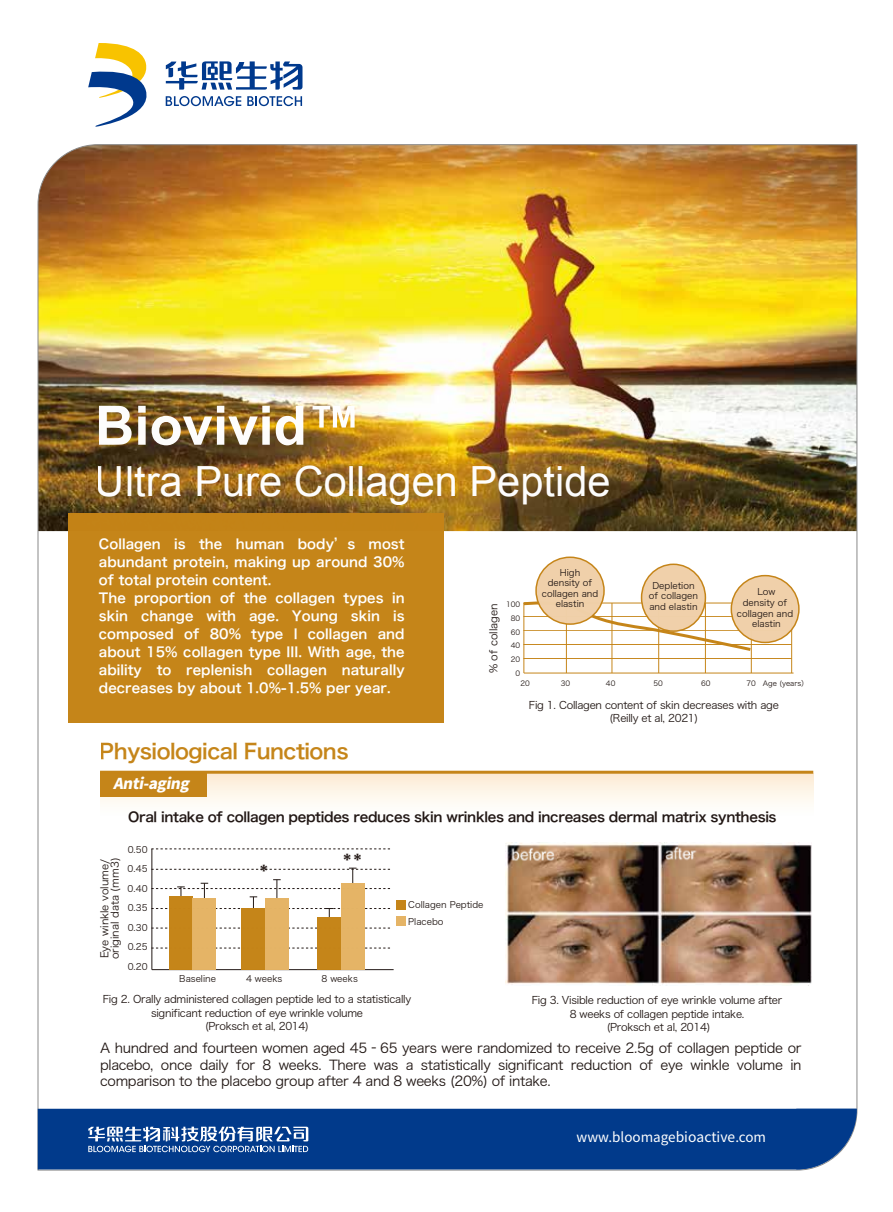
<style>
.page{position:relative;width:893px;height:1212px;background:#fff}
.page>*{position:absolute;margin:0;border:0;box-sizing:border-box;transform-origin:0 0}
.t1{font:700 54.45px "Arial";color:#fff}
.t2{font:41.55px "Arial";color:#fff}
.t3{font:20.7px "Hiragino Sans GB W6";letter-spacing:-.025em;color:#c58417}
.t4{font:19.5px "Hiragino Sans GB W6";color:#221815}
.t5{font:italic 800 15px "Source Han Sans CN";color:#fff}
.t6{font:13.5px/18px "Hiragino Sans GB W6";letter-spacing:.005em;color:#fff}
.t7{font:13.5px/16.5px "Hiragino Sans GB W3";letter-spacing:-.025em;color:#221815;text-align:justify}
.t8{font:13.5px "Hiragino Sans GB W6";letter-spacing:-.025em;color:#221815}
.t9{font:13.5px "Source Han Sans CN";color:#fff}
.t10{font:10.5px/13.5px "Hiragino Sans GB W3";letter-spacing:-.025em;color:#221815;text-align:center}
.t11{font:10.5px/10.5px "Hiragino Sans GB W3";color:#221815}
.t12{font:9px/10.5px "Hiragino Sans GB W3";color:#221815;text-align:center}
.t13{font:7.2px/14px "Hiragino Sans GB W3";color:#221815;text-align:right}
.s1{font-size:13.8px}
</style>
<div class="page">
<img style="left:38px;top:144px;width:819px;height:1026px">
<div style="left:69px;top:513px;width:375px;height:209px;background:#c58417"></div>
<div style="left:100px;top:774px;width:713px;height:42px;background:linear-gradient(to bottom,#fcebd3,#fefffe)"></div>
<div style="left:38px;top:1109px;width:758px;height:60px;background:#013a8b"></div>
<svg style="left:796px;top:1109px;width:61px;height:60px"></svg>
<svg style="left:88px;top:1126px;width:220px;height:26px;background:#577db2"></svg>
<svg style="left:151px;top:849px;width:241px;height:1px"></svg>
<svg style="left:151px;top:948px;width:241px;height:1px"></svg>
<svg style="left:151px;top:928px;width:241px;height:1px"></svg>
<svg style="left:151px;top:868px;width:241px;height:49px"></svg>
<div style="left:397px;top:900px;width:9px;height:10px;background:#c58417"></div>
<div style="left:396px;top:916px;width:10px;height:10px;background:#e5b465"></div>
<hr style="left:152px;top:849px;width:1px;height:120px;background:#221815">
<hr style="left:152px;top:969px;width:242px;height:1px;background:#221815">
<div style="left:169px;top:896px;width:23px;height:74px;background:#c58417"></div>
<div style="left:193px;top:898px;width:23px;height:72px;background:#e5b465"></div>
<div style="left:242px;top:908px;width:23px;height:62px;background:#c58417"></div>
<div style="left:265px;top:898px;width:23px;height:72px;background:#e5b465"></div>
<div style="left:318px;top:917px;width:23px;height:53px;background:#c58417"></div>
<div style="left:341px;top:884px;width:23px;height:86px;background:#e5b465"></div>
<svg style="left:166px;top:96px;width:75px;height:10px"></svg>
<svg style="left:247px;top:96px;width:55px;height:10px"></svg>
<svg style="left:166px;top:61px;width:136px;height:29px"></svg>
<svg style="left:88px;top:43px;width:59px;height:84px"></svg>
<hr style="left:100px;top:771px;width:713px;height:3px;background:#c58417">
<div style="left:100px;top:772px;width:106px;height:24px;background:#c58417"></div>
<img style="left:506px;top:842px;width:305px;height:144px">
<hr style="left:523px;top:630px;width:269px;height:1px;background:#c58417">
<hr style="left:523px;top:616px;width:269px;height:1px;background:#c58417">
<hr style="left:523px;top:658px;width:269px;height:1px;background:#c58417">
<hr style="left:523px;top:644px;width:269px;height:1px;background:#c58417">
<hr style="left:523px;top:603px;width:269px;height:1px;background:#c58417">
<hr style="left:524px;top:603px;width:1px;height:70px;background:#c58417">
<hr style="left:566px;top:603px;width:1px;height:70px;background:#c58417">
<hr style="left:612px;top:603px;width:1px;height:70px;background:#c58417">
<hr style="left:658px;top:603px;width:1px;height:70px;background:#c58417">
<hr style="left:705px;top:603px;width:1px;height:70px;background:#c58417">
<hr style="left:751px;top:603px;width:1px;height:70px;background:#c58417">
<hr style="left:791px;top:603px;width:1px;height:70px;background:#c58417">
<hr style="left:524px;top:673px;width:269px;height:1px;background:#c58417">
<svg style="left:524px;top:601px;width:227px;height:50px"></svg>
<div style="left:536px;top:557px;width:68px;height:67px;background:#f0d0a9;border-radius:50%"></div>
<div style="left:535px;top:556px;width:70px;height:69px;border:2px solid #c58417;border-radius:50%"></div>
<div style="left:642px;top:564px;width:63px;height:67px;background:#f0d0a9;border-radius:50%"></div>
<div style="left:641px;top:563px;width:65px;height:69px;border:2px solid #c58417;border-radius:50%"></div>
<div style="left:731px;top:576px;width:68px;height:66px;background:#f0d0a9;border-radius:50%"></div>
<div style="left:731px;top:575px;width:69px;height:68px;border:2px solid #c58417;border-radius:50%"></div>
<h1 class="t1" style="left:95px;top:390px;width:268px">Biovivid™</h1>
<h2 class="t2" style="left:95px;top:454px;width:517px">Ultra Pure Collagen Peptide</h2>
<p class="t6" style="left:99px;top:534px;width:307px">Collagen is the human body’s most abundant protein, making up around 30% of total protein content.<br>The proportion of the collagen types in skin change with age. Young skin is composed of 80% type I collagen and about 15% collagen type III. With age, the ability to replenish collagen naturally decreases by about 1.0%-1.5% per year.</p>
<h3 class="t3" style="left:100px;top:737px;width:250px">Physiological Functions</h3>
<p class="t5" style="left:113px;top:775px;width:85px">Anti-aging</p>
<p class="t11" style="left:488px;top:673px;width:72px;rotate:-90deg">% of collagen</p>
<p class="t13" style="left:506px;top:597px;width:16px">100<br>80<br>60<br>40<br>20<br>0</p>
<p class="t12" style="left:542px;top:567px;width:58px">High<br>density of collagen and elastin</p>
<p class="t12" style="left:649px;top:580px;width:51px">Depletion of collagen and elastin</p>
<p class="t12" style="left:737px;top:587px;width:58px">Low<br>density of collagen and elastin</p>
<p class="t13" style="left:520px;top:676px;width:11px">20</p>
<p class="t13" style="left:561px;top:676px;width:11px">30</p>
<p class="t13" style="left:606px;top:676px;width:11px">40</p>
<p class="t13" style="left:654px;top:676px;width:11px">50</p>
<p class="t13" style="left:701px;top:676px;width:11px">60</p>
<p class="t13" style="left:746px;top:676px;width:64px">70 Age (years）</p>
<p class="t10" style="left:529px;top:698px;width:251px">Fig 1. Collagen content of skin decreases with age (Reilly et al, 2021)</p>
<p class="t8" style="left:128px;top:808px;width:650px">Oral intake of collagen peptides reduces skin wrinkles and increases dermal matrix synthesis</p>
<p class="t12" style="left:128px;top:839px;width:21px;line-height:19.5px;text-align:justify">0.50<br>0.45<br>0.40<br>0.35<br>0.30<br>0.25<br>0.20</p>
<p class="t11" style="left:99px;top:959px;width:103px;rotate:-90deg">Eye winkle volume/ original data (mm3)</p>
<h3 class="t4" style="left:260px;top:859px;width:9px">*</h3>
<h3 class="t4" style="left:344px;top:849px;width:19px">**</h3>
<p class="t12" style="left:179px;top:973px;width:38px">Baseline</p>
<p class="t12" style="left:246px;top:973px;width:38px">4 weeks</p>
<p class="t12" style="left:321px;top:973px;width:38px">8 weeks</p>
<p class="t12" style="left:408px;top:896px;width:77px;line-height:16.5px;text-align:left">Collagen Peptide<br>Placebo</p>
<p class="t10" style="left:103px;top:992px;width:310px">Fig 2. Orally administered collagen peptide led to a statistically significant reduction of eye wrinkle volume<br>(Proksch et al, 2014)</p>
<p class="t10" style="left:532px;top:993px;width:252px">Fig 3. Visible reduction of eye wrinkle volume after<br>8 weeks of collagen peptide intake.<br>(Proksch et al, 2014)</p>
<p class="t7" style="left:100px;top:1040px;width:703px">A hundred and fourteen women aged 45–65 years were randomized to receive 2.5g of collagen peptide or placebo, once daily for 8 weeks. There was a statistically significant reduction of eye winkle volume in comparison to the placebo group after 4 and 8 weeks (20%) of intake.</p>
<p class="t9" style="left:577px;top:1130px;width:191px">www.bloomage<span class="s1">bioactive</span>.com</p>
</div>
